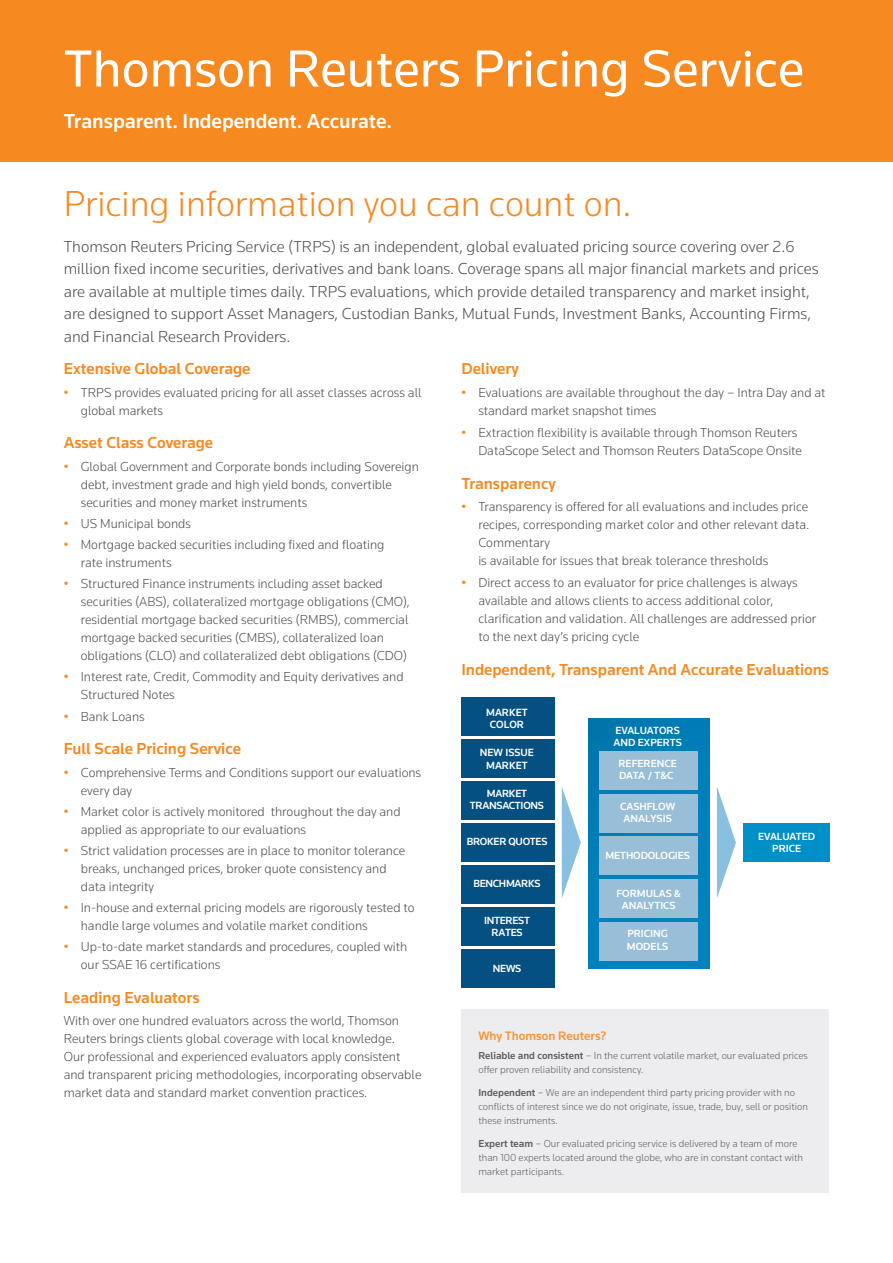
<style>
.page{position:relative;width:893px;height:1263px;background:#fff}
.page>*{position:absolute;margin:0;border:0;box-sizing:border-box;transform-origin:0 0}
.Title_Heading_FR{font:54px "Knowledge";color:#fff}
.Intro_Headline_FR{font:300 37.5px "Knowledge";color:#f6891f}
.Title_Subheading_FR{font:500 21px "Knowledge";color:#fff}
.Intro_Body_Copy_FR{font:300 16.5px/22.5px "Knowledge";color:#4b4c4d}
.Body_Heading_FR{font:500 16.5px "Knowledge";color:#f6891f}
.Body_Copy_FR{font:300 13.5px/18px "Knowledge";color:#4b4c4d}
.t1{font:500 12.75px "Knowledge";color:#f6891f}
.t2{font:500 10.8px/12.1px "Knowledge";color:#fff;text-align:center}
.t3{font:500 10.8px/12.1px "Knowledge";letter-spacing:-.025em;color:#fff;text-align:center}
.t4{font:300 10.5px/14.2px "Knowledge";color:#4b4c4d}
.s1{font-weight:400;color:#f6891f}
.s2{font-weight:500}
</style>
<div class="page">
<div style="left:0;top:0;width:893px;height:162px;background:#f6891f"></div>
<div style="left:461px;top:739px;width:94px;height:38px;background:#055082"></div>
<div style="left:461px;top:781px;width:94px;height:38px;background:#055082"></div>
<div style="left:461px;top:823px;width:94px;height:38px;background:#055082"></div>
<div style="left:461px;top:865px;width:94px;height:38px;background:#055082"></div>
<div style="left:461px;top:907px;width:94px;height:38px;background:#055082"></div>
<div style="left:743px;top:823px;width:86px;height:38px;background:#008fc7"></div>
<svg style="left:589px;top:719px;width:120px;height:250px;background:#0680b8"></svg>
<div style="left:599px;top:837px;width:99px;height:38px;background:#98bed8"></div>
<div style="left:599px;top:794px;width:99px;height:38px;background:#98bed8"></div>
<div style="left:599px;top:879px;width:99px;height:38px;background:#98bed8"></div>
<div style="left:599px;top:752px;width:99px;height:38px;background:#98bed8"></div>
<div style="left:599px;top:922px;width:99px;height:38px;background:#98bed8"></div>
<svg style="left:562px;top:787px;width:19px;height:111px"></svg>
<svg style="left:717px;top:787px;width:19px;height:111px"></svg>
<div style="left:461px;top:697px;width:94px;height:39px;background:#055082"></div>
<div style="left:461px;top:949px;width:94px;height:38px;background:#055082"></div>
<div style="left:461px;top:1009px;width:368px;height:184px;background:#ececee"></div>
<p class="Title_Heading_FR" style="left:64px;top:35px;width:742px">Thomson Reuters Pricing Service</p>
<p class="Title_Subheading_FR" style="left:64px;top:108px;width:330px">Transparent. Independent. Accurate.</p>
<p class="Intro_Headline_FR" style="left:64px;top:181px;width:569px">Pricing information you can count on.</p>
<p class="Intro_Body_Copy_FR" style="left:64px;top:235px;width:756px">Thomson Reuters Pricing Service (TRPS) is an independent, global evaluated pricing source covering over 2.6 million fixed income securities, derivatives and bank loans. Coverage spans all major financial markets and prices are available at multiple times daily. TRPS evaluations, which provide detailed transparency and market insight, are designed to support Asset Managers, Custodian Banks, Mutual Funds, Investment Banks, Accounting Firms, and Financial Research Providers.</p>
<p class="Body_Heading_FR" style="left:64px;top:359px;width:188px">Extensive Global Coverage</p>
<p class="Body_Copy_FR" style="left:81px;top:383px;width:342px;text-indent:-17px"><span class="s1">•</span> TRPS provides evaluated pricing for all asset classes across all global markets</p>
<p class="Body_Heading_FR" style="left:64px;top:433px;width:151px">Asset Class Coverage</p>
<p class="Body_Copy_FR" style="left:81px;top:457px;width:340px;text-indent:-17px"><span class="s1">•</span> Global Government and Corporate bonds including Sovereign debt, investment grade and high yield bonds, convertible securities and money market instruments</p>
<p class="Body_Copy_FR" style="left:64px;top:514px;width:129px"><span class="s1">•</span> US Municipal bonds</p>
<p class="Body_Copy_FR" style="left:81px;top:535px;width:305px;text-indent:-17px"><span class="s1">•</span> Mortgage backed securities including fixed and floating rate instruments</p>
<p class="Body_Copy_FR" style="left:81px;top:574px;width:331px;text-indent:-17px"><span class="s1">•</span> Structured Finance instruments including asset backed securities (ABS), collateralized mortgage obligations (CMO), residential mortgage backed securities (RMBS), commercial mortgage backed securities (CMBS), collateralized loan obligations (CLO) and collateralized debt obligations (CDO)</p>
<p class="Body_Copy_FR" style="left:81px;top:667px;width:324px;text-indent:-17px"><span class="s1">•</span> Interest rate, Credit, Commodity and Equity derivatives and<br>Structured Notes</p>
<p class="Body_Copy_FR" style="left:64px;top:707px;width:82px"><span class="s1">•</span> Bank Loans</p>
<p class="Body_Heading_FR" style="left:64px;top:738px;width:179px">Full Scale Pricing Service</p>
<p class="Body_Copy_FR" style="left:81px;top:763px;width:342px;text-indent:-17px"><span class="s1">•</span> Comprehensive Terms and Conditions support our evaluations every day</p>
<p class="Body_Copy_FR" style="left:81px;top:802px;width:321px;text-indent:-17px"><span class="s1">•</span> Market color is actively monitored throughout the day and applied as appropriate to our evaluations</p>
<p class="Body_Copy_FR" style="left:81px;top:841px;width:326px;text-indent:-17px"><span class="s1">•</span> Strict validation processes are in place to monitor tolerance breaks, unchanged prices, broker quote consistency and data integrity</p>
<p class="Body_Copy_FR" style="left:81px;top:898px;width:335px;text-indent:-17px"><span class="s1">•</span> In-house and external pricing models are rigorously tested to handle large volumes and volatile market conditions</p>
<p class="Body_Copy_FR" style="left:81px;top:937px;width:328px;text-indent:-17px"><span class="s1">•</span> Up-to-date market standards and procedures, coupled with our SSAE 16 certifications</p>
<p class="Body_Heading_FR" style="left:64px;top:987px;width:137px">Leading Evaluators</p>
<p class="Body_Copy_FR" style="left:64px;top:1011px;width:359px">With over one hundred evaluators across the world, Thomson Reuters brings clients global coverage with local knowledge.<br>Our professional and experienced evaluators apply consistent and transparent pricing methodologies, incorporating observable market data and standard market convention practices.</p>
<p class="Body_Heading_FR" style="left:461px;top:359px;width:59px">Delivery</p>
<p class="Body_Copy_FR" style="left:478px;top:383px;width:349px;text-indent:-17px"><span class="s1">•</span> Evaluations are available throughout the day – Intra Day and at standard market snapshot times</p>
<p class="Body_Copy_FR" style="left:478px;top:423px;width:325px;text-indent:-17px"><span class="s1">•</span> Extraction flexibility is available through Thomson Reuters<br>DataScope Select and Thomson Reuters DataScope Onsite</p>
<p class="Body_Heading_FR" style="left:461px;top:473px;width:96px">Transparency</p>
<p class="Body_Copy_FR" style="left:478px;top:497px;width:332px;text-indent:-17px"><span class="s1">•</span> Transparency is offered for all evaluations and includes price recipes, corresponding market color and other relevant data.<br>Commentary<br>is available for issues that break tolerance thresholds</p>
<p class="Body_Copy_FR" style="left:478px;top:573px;width:339px;text-indent:-17px"><span class="s1">•</span> Direct access to an evaluator for price challenges is always available and allows clients to access additional color, clarification and validation. All challenges are addressed prior to the next day’s pricing cycle</p>
<p class="Body_Heading_FR" style="left:461px;top:659px;width:369px">Independent, Transparent And Accurate Evaluations</p>
<p class="t2" style="left:486px;top:706px;width:43px">MARKET<br>COLOR</p>
<p class="t2" style="left:480px;top:746px;width:56px">NEW ISSUE<br>MARKET</p>
<p class="t3" style="left:470px;top:787px;width:76px">MARKET<br>TRANSACTIONS</p>
<p class="t3" style="left:467px;top:835px;width:82px">BROKER QUOTES</p>
<p class="t3" style="left:473px;top:877px;width:69px">BENCHMARKS</p>
<p class="t3" style="left:484px;top:914px;width:47px">INTEREST<br>RATES</p>
<p class="t2" style="left:493px;top:962px;width:30px">NEWS</p>
<p class="t2" style="left:613px;top:724px;width:70px;text-align:left">EVALUATORS<br>AND EXPERTS</p>
<p class="t2" style="left:618px;top:757px;width:60px;text-align:left">REFERENCE<br>DATA / T&amp;C</p>
<p class="t2" style="left:620px;top:800px;width:57px">CASHFLOW<br>ANALYSIS</p>
<p class="t2" style="left:605px;top:849px;width:86px">METHODOLOGIES</p>
<p class="t2" style="left:616px;top:887px;width:66px">FORMULAS &amp;<br>ANALYTICS</p>
<p class="t2" style="left:627px;top:927px;width:43px;text-align:left">PRICING<br>MODELS</p>
<p class="t2" style="left:758px;top:830px;width:59px">EVALUATED<br>PRICE</p>
<p class="t1" style="left:478px;top:1028px;width:130px">Why Thomson Reuters?</p>
<p class="t4" style="left:478px;top:1048px;width:331px"><span class="s2">Reliable and consistent</span> – In the current volatile market, our evaluated prices offer proven reliability and consistency.</p>
<p class="t4" style="left:478px;top:1085px;width:331px"><span class="s2">Independent</span> – We are an independent third party pricing provider with no conflicts of interest since we do not originate, issue, trade, buy, sell or position these instruments.</p>
<p class="t4" style="left:478px;top:1136px;width:326px"><span class="s2">Expert team</span> – Our evaluated pricing service is delivered by a team of more than 100 experts located around the globe, who are in constant contact with market participants.</p>
</div>
